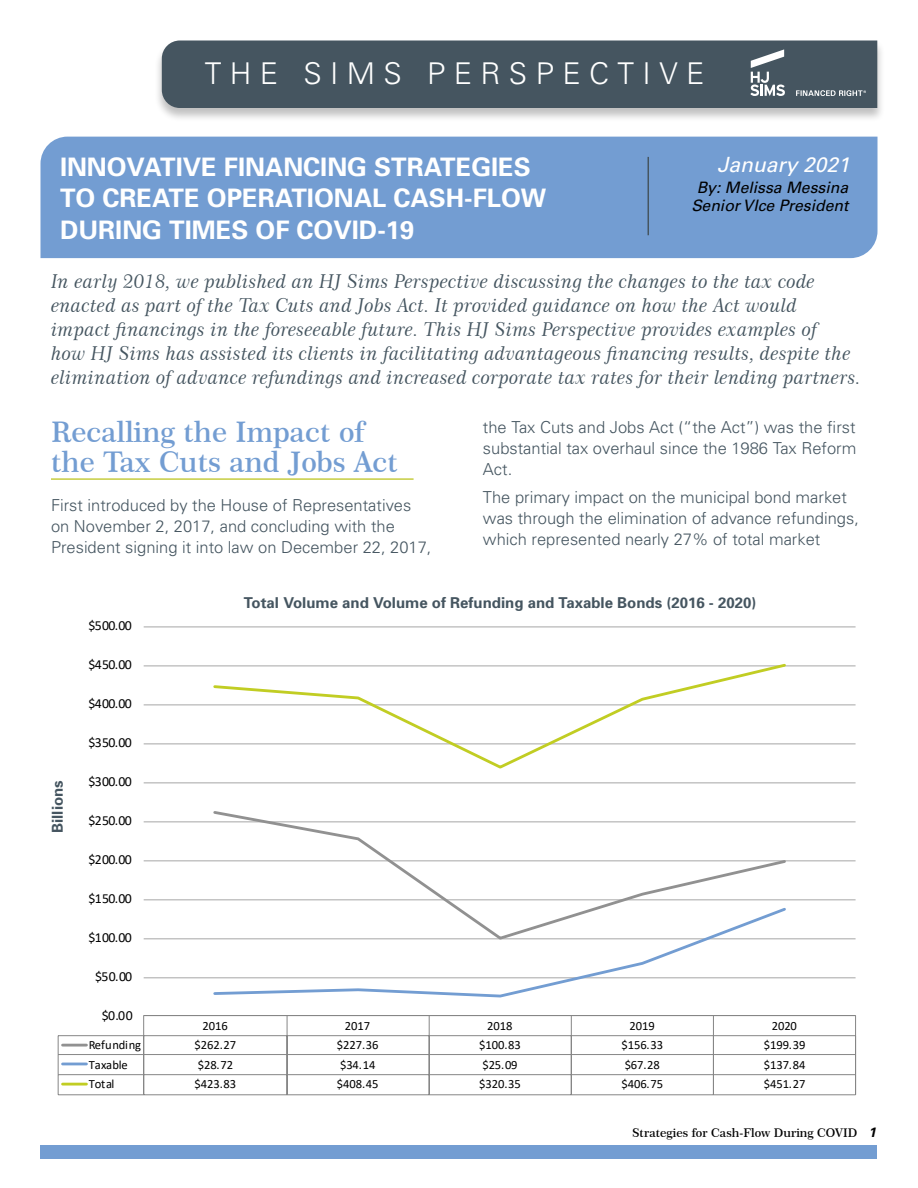
<style>
.page{position:relative;width:918px;height:1188px;background:#fff}
.page>*{position:absolute;margin:0;border:0;box-sizing:border-box;transform-origin:0 0}
.t1{font:300 30px "Univers";letter-spacing:.28em;color:#fff}
.t2{font:600 28.5px/30px "Century 751 BT";color:#739dd2}
.t3{font:700 25.5px/31.5px "Univers";color:#fff}
.t4{font:italic 21px "Univers LT Std";color:#fff}
.t5{font:19.2px/24px "Century 751 BT Italic B";color:#455560}
.t6{font:300 16.5px/21px "Univers";color:#455560}
.t7{font:italic 15.75px/18px "Univers LT Std";color:#000;text-align:center}
.t8{font:700 15px "Univers";color:#455560}
.t9{font:13.8px "Calibri";letter-spacing:-.05em;color:#000}
.t10{font:12.6px "Calibri";letter-spacing:-.005em;color:#000}
.t11{font:600 12px "Century 751 BT";color:#000}
.s1{font-family:"Univers LT Std";font-weight:700;font-style:italic;font-size:13.5px}
</style>
<div class="page">
<div style="left:40px;top:1145px;width:838px;height:14px;background:#739dd2"></div>
<div style="left:154px;top:40px;width:731px;height:82px;background:#000;opacity:.25"></div>
<div style="left:162px;top:40px;width:715px;height:68px;background:#455560"></div>
<svg style="left:750px;top:49px;width:35px;height:47px"></svg>
<svg style="left:796px;top:90px;width:70px;height:6px"></svg>
<hr style="left:51px;top:479px;width:363px;height:1px;background:#b3bc00">
<div style="left:40px;top:137px;width:838px;height:121px;background:#739dd2"></div>
<hr style="left:648px;top:157px;width:1px;height:78px;background:#455560">
<svg style="left:57px;top:626px;width:800px;height:470px"></svg>
<div style="left:37px;top:742px;width:40px;height:129px;background:#fff"></div>
<h1 class="t1" style="left:205px;top:55px;width:501px">THE SIMS PERSPECTIVE</h1>
<h3 class="t3" style="left:60px;top:151px;width:488px">INNOVATIVE FINANCING STRATEGIES<br>TO CREATE OPERATIONAL CASH-FLOW<br>DURING TIMES OF COVID-19</h3>
<p class="t4" style="left:717px;top:152px;width:134px">January 2021</p>
<p class="t7" style="left:691px;top:179px;width:159px">By: Melissa Messina<br>Senior VIce President</p>
<p class="t5" style="left:51px;top:269px;width:811px">In early 2018, we published an HJ Sims Perspective discussing the changes to the tax code enacted as part of the Tax Cuts and Jobs Act. It provided guidance on how the Act would impact financings in the foreseeable future. This HJ Sims Perspective provides examples of<br>how HJ Sims has assisted its clients in facilitating advantageous financing results, despite the elimination of advance refundings and increased corporate tax rates for their lending partners.</p>
<h2 class="t2" style="left:51px;top:416px;width:348px">Recalling the Impact of the Tax Cuts and Jobs Act</h2>
<p class="t6" style="left:51px;top:495px;width:382px">First introduced by the House of Representatives on November 2, 2017, and concluding with the<br>President signing it into law on December 22, 2017,</p>
<p class="t6" style="left:483px;top:417px;width:375px;text-align:justify">the Tax Cuts and Jobs Act (“the Act”) was the first substantial tax overhaul since the 1986 Tax Reform Act.</p>
<p class="t6" style="left:483px;top:487px;width:377px">The primary impact on the municipal bond market was through the elimination of advance refundings, which represented nearly 27% of total market</p>
<p class="t8" style="left:49px;top:833px;width:54px;rotate:-90deg">Billions</p>
<p class="t9" style="left:88px;top:616px;width:45px">$500.00</p>
<p class="t9" style="left:88px;top:655px;width:45px">$450.00</p>
<p class="t9" style="left:88px;top:694px;width:45px">$400.00</p>
<p class="t9" style="left:88px;top:733px;width:45px">$350.00</p>
<p class="t9" style="left:88px;top:772px;width:45px">$300.00</p>
<p class="t9" style="left:88px;top:811px;width:45px">$250.00</p>
<p class="t9" style="left:88px;top:850px;width:45px">$200.00</p>
<p class="t9" style="left:88px;top:889px;width:45px">$150.00</p>
<p class="t9" style="left:88px;top:928px;width:45px">$100.00</p>
<p class="t9" style="left:95px;top:967px;width:39px">$50.00</p>
<p class="t9" style="left:102px;top:1006px;width:32px">$0.00</p>
<p class="t8" style="left:244px;top:593px;width:514px">Total Volume and Volume of Refunding and Taxable Bonds (2016 - 2020)</p>
<p class="t10" style="left:203px;top:1017px;width:27px">2016</p>
<p class="t10" style="left:345px;top:1017px;width:27px">2017</p>
<p class="t10" style="left:487px;top:1017px;width:27px">2018</p>
<p class="t10" style="left:629px;top:1017px;width:27px">2019</p>
<p class="t10" style="left:772px;top:1017px;width:27px">2020</p>
<p class="t10" style="left:89px;top:1036px;width:54px">Refunding</p>
<p class="t10" style="left:195px;top:1036px;width:43px">$262.27</p>
<p class="t10" style="left:337px;top:1036px;width:43px">$227.36</p>
<p class="t10" style="left:479px;top:1036px;width:43px">$100.83</p>
<p class="t10" style="left:622px;top:1036px;width:43px">$156.33</p>
<p class="t10" style="left:764px;top:1036px;width:43px">$199.39</p>
<p class="t10" style="left:89px;top:1056px;width:40px">Taxable</p>
<p class="t10" style="left:198px;top:1056px;width:37px">$28.72</p>
<p class="t10" style="left:340px;top:1056px;width:37px">$34.14</p>
<p class="t10" style="left:482px;top:1056px;width:37px">$25.09</p>
<p class="t10" style="left:625px;top:1056px;width:37px">$67.28</p>
<p class="t10" style="left:764px;top:1056px;width:43px">$137.84</p>
<p class="t10" style="left:89px;top:1075px;width:27px">Total</p>
<p class="t10" style="left:195px;top:1075px;width:43px">$423.83</p>
<p class="t10" style="left:337px;top:1075px;width:43px">$408.45</p>
<p class="t10" style="left:479px;top:1075px;width:43px">$320.35</p>
<p class="t10" style="left:622px;top:1075px;width:43px">$406.75</p>
<p class="t10" style="left:764px;top:1075px;width:43px">$451.27</p>
<p class="t11" style="left:632px;top:1125px;width:245px">Strategies for Cash-Flow During COVID <span class="s1">1</span></p>
</div>
